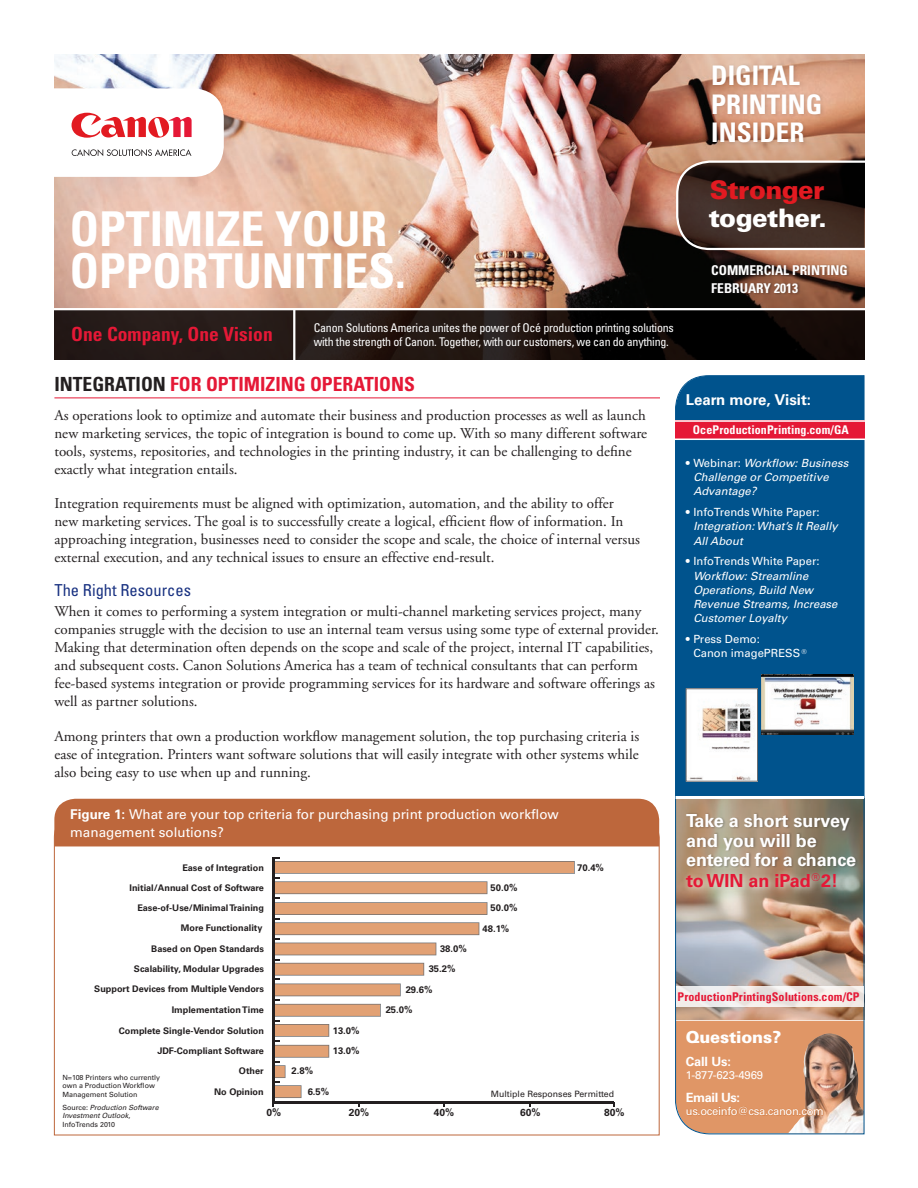
<style>
.page{position:relative;width:918px;height:1188px;background:#fff}
.page>*{position:absolute;margin:0;border:0;box-sizing:border-box;transform-origin:0 0}
.t1{font:700 condensed 48px/42px "Univers";color:#fff}
.t2{font:700 condensed 27px/28.5px "Univers";color:#fff}
.t3{font:900 25.5px "Univers";letter-spacing:-.02em;color:#fff}
.t4{font:900 25.5px "Univers";letter-spacing:-.025em;color:#e21a21}
.t5{font:700 condensed 19.5px "Univers";color:#e51836}
.t6{font:700 18px/20px "Univers";letter-spacing:-.01em;color:#fff}
.t7{font:condensed 16.5px "Univers";color:#183181}
.t8{font:900 16.5px "Univers";letter-spacing:-.01em;color:#fff}
.t9{font:15px/18px "Adobe Garamond";color:#231f20}
.t10{font:700 15px "Univers";color:#fff}
.t11{font:13.5px/18px "Univers";color:#fff}
.t12{font:700 condensed 13.5px/18px "Univers";color:#fff}
.t13{font:700 12.75px "Univers";letter-spacing:-.03em;color:#fff}
.t14{font:condensed 12px/14.4px "Univers";letter-spacing:-.02em;color:#fff}
.t15{font:700 condensed 12px "Univers";letter-spacing:.01em;color:#e51836}
.t16{font:700 condensed 12px "Univers";letter-spacing:.01em;color:#fff}
.t17{font:italic 11.25px/14.2px "Univers";color:#fff}
.t18{font:11.25px/14.2px "Univers";color:#fff}
.t19{font:11.25px "Univers";letter-spacing:-.03em;color:#fff}
.t20{font:700 10.2px "Univers";color:#231f20}
.t21{font:700 9.45px/20px "Univers";color:#231f20}
.t22{font:700 9.15px "Univers";color:#231f20}
.t23{font:8.7px "Univers";color:#231f20}
.t24{font:7.2px/8.6px "Univers";color:#231f20}
.t25{font:italic 7.2px/8.6px "Univers";color:#231f20}
.s1{color:#231f20}
.s2{font-weight:700}
.s3{font-style:normal}
.s4{color:#e51836}
</style>
<div class="page">
<hr style="left:54px;top:398px;width:606px;height:1px;background:#e51836">
<svg style="left:54px;top:818px;width:606px;height:318px"></svg>
<hr style="left:273px;top:1101px;width:341px;height:3px;background:#231f20">
<svg style="left:273px;top:857px;width:302px;height:250px"></svg>
<hr style="left:272px;top:857px;width:3px;height:246px;background:#231f20">
<div style="left:54px;top:799px;width:605px;height:47px;background:#bd673c"></div>
<img style="left:54px;top:54px;width:810px;height:306px">
<svg style="left:54px;top:88px;width:170px;height:89px"></svg>
<svg style="left:55px;top:310px;width:810px;height:50px;background:#1a120f"></svg>
<div style="left:72px;top:325px;width:202px;height:22px;background:#251b18"></div>
<div style="left:711px;top:62px;width:114px;height:84px;background:#231f20;opacity:.15"></div>
<div style="left:711px;top:263px;width:139px;height:31px;background:#231f20;opacity:.4"></div>
<svg style="left:675px;top:159px;width:190px;height:92px;background:#43322c"></svg>
<hr style="left:49px;top:308px;width:820px;height:2px;background:#fff">
<hr style="left:293px;top:309px;width:2px;height:52px;background:#fff">
<img style="left:675px;top:375px;width:190px;height:760px">
<svg style="left:676px;top:986px;width:188px;height:20px;fill:#f0ebe9"></svg>
<div style="left:675px;top:421px;width:189px;height:18px;background:#e51836"></div>
<hr style="left:674px;top:420px;width:192px;height:2px;background:#fff">
<hr style="left:672px;top:439px;width:193px;height:1px;background:#fff">
<hr style="left:676px;top:796px;width:188px;height:3px;background:#fff">
<h2 class="t2" style="left:711px;top:61px;width:113px">DIGITAL<br>PRINTING<br>INSIDER</h2>
<h1 class="t1" style="left:70px;top:207px;width:338px">OPTIMIZE YOUR<br>OPPORTUNITIES.</h1>
<h3 class="t5" style="left:71px;top:322px;width:203px">ONE COMPANY, ONE VISION</h3>
<p class="t14" style="left:314px;top:320px;width:362px">Canon Solutions America unites the power of Océ production printing solutions with the strength of Canon. Together, with our customers, we can do anything.</p>
<h3 class="t5" style="left:54px;top:372px;width:362px"><span class="s1">INTEGRATION</span> FOR OPTIMIZING OPERATIONS</h3>
<p class="t9" style="left:54px;top:406px;width:594px">As operations look to optimize and automate their business and production processes as well as launch new marketing services, the topic of integration is bound to come up. With so many different software tools, systems, repositories, and technologies in the printing industry, it can be challenging to define exactly what integration entails.</p>
<p class="t9" style="left:54px;top:495px;width:587px">Integration requirements must be aligned with optimization, automation, and the ability to offer new marketing services. The goal is to successfully create a logical, efficient flow of information. In approaching integration, businesses need to consider the scope and scale, the choice of internal versus external execution, and any technical issues to ensure an effective end-result.</p>
<p class="t7" style="left:54px;top:580px;width:138px">The Right Resources</p>
<p class="t9" style="left:54px;top:603px;width:606px">When it comes to performing a system integration or multi-channel marketing services project, many companies struggle with the decision to use an internal team versus using some type of external provider.<br>Making that determination often depends on the scope and scale of the project, internal IT capabilities, and subsequent costs. Canon Solutions America has a team of technical consultants that can perform fee-based systems integration or provide programming services for its hardware and software offerings as well as partner solutions.</p>
<p class="t9" style="left:54px;top:727px;width:586px;text-align:justify">Among printers that own a production workflow management solution, the top purchasing criteria is ease of integration. Printers want software solutions that will easily integrate with other systems while also being easy to use when up and running.</p>
<p class="t11" style="left:70px;top:805px;width:490px"><span class="s2">Figure 1:</span> What are your top criteria for purchasing print production workflow management solutions?</p>
<p class="t22" style="left:182px;top:862px;width:83px">Ease of Integration</p>
<p class="t22" style="left:130px;top:882px;width:136px">Initial/Annual Cost of Software</p>
<p class="t22" style="left:137px;top:902px;width:128px">Ease-of-Use/Minimal Training</p>
<p class="t22" style="left:181px;top:923px;width:83px">More Functionality</p>
<p class="t21" style="left:491px;top:878px;width:28px">50.0%<br>50.0%</p>
<p class="t21" style="left:483px;top:919px;width:28px">48.1%</p>
<p class="t21" style="left:577px;top:857px;width:28px">70.4%</p>
<h3 class="t4" style="left:710px;top:174px;width:116px">Stronger</h3>
<h3 class="t3" style="left:709px;top:202px;width:120px">together.</h3>
<p class="t12" style="left:711px;top:261px;width:138px">COMMERCIAL PRINTING<br>FEBRUARY 2013</p>
<p class="t10" style="left:686px;top:391px;width:127px">Learn more, Visit:</p>
<p class="t16" style="left:693px;top:423px;width:150px">OCEPRODUCTIONPRINTING.COM/GA</p>
<p class="t17" style="left:693px;top:456px;width:157px;text-indent:-7px"><span class="s3">• Webinar:</span> Workflow: Business<br>Challenge or Competitive<br>Advantage?</p>
<p class="t18" style="left:686px;top:505px;width:135px">• InfoTrends White Paper:</p>
<p class="t17" style="left:693px;top:519px;width:146px">Integration: What’s It Really<br>All About</p>
<p class="t18" style="left:686px;top:554px;width:135px">• InfoTrends White Paper:</p>
<p class="t17" style="left:693px;top:569px;width:146px">Workflow: Streamline<br>Operations, Build New<br>Revenue Streams, Increase<br>Customer Loyalty</p>
<p class="t18" style="left:693px;top:632px;width:115px;text-indent:-7px">• Press Demo:<br>Canon imagePRESS <sup>®</sup></p>
<p class="t6" style="left:686px;top:811px;width:172px">Take a short survey and you will be entered for a chance <span class="s4">to win an iPad</span><sup>®</sup><span class="s4">2!</span></p>
<p class="t22" style="left:151px;top:944px;width:114px">Based on Open Standards</p>
<p class="t22" style="left:134px;top:964px;width:132px">Scalability, Modular Upgrades</p>
<p class="t22" style="left:94px;top:984px;width:171px">Support Devices from Multiple Vendors</p>
<p class="t22" style="left:172px;top:1005px;width:94px">Implementation Time</p>
<p class="t22" style="left:119px;top:1025px;width:147px">Complete Single-Vendor Solution</p>
<p class="t22" style="left:157px;top:1045px;width:108px">JDF-Compliant Software</p>
<p class="t21" style="left:333px;top:1020px;width:28px">13.0%<br>13.0%</p>
<p class="t21" style="left:440px;top:939px;width:28px">38.0%</p>
<p class="t21" style="left:429px;top:959px;width:28px">35.2%</p>
<p class="t21" style="left:406px;top:979px;width:28px">29.6%</p>
<p class="t21" style="left:386px;top:1000px;width:28px">25.0%</p>
<p class="t24" style="left:62px;top:1073px;width:99px">N=108 Printers who currently own a Production Workflow<br>Management Solution</p>
<p class="t25" style="left:62px;top:1103px;width:98px"><span class="s3">Source:</span> Production Software<br>Investment Outlook<span class="s3">,<br>InfoTrends 2010</span></p>
<p class="t22" style="left:239px;top:1066px;width:26px">Other</p>
<p class="t21" style="left:292px;top:1061px;width:23px">2.8%</p>
<p class="t22" style="left:214px;top:1086px;width:51px">No Opinion</p>
<p class="t21" style="left:308px;top:1082px;width:23px">6.5%</p>
<p class="t23" style="left:491px;top:1088px;width:125px">Multiple Responses Permitted</p>
<p class="t20" style="left:267px;top:1106px;width:16px">0%</p>
<p class="t20" style="left:349px;top:1106px;width:22px">20%</p>
<p class="t20" style="left:434px;top:1106px;width:22px">40%</p>
<p class="t20" style="left:520px;top:1106px;width:22px">60%</p>
<p class="t20" style="left:604px;top:1106px;width:22px">80%</p>
<p class="t15" style="left:678px;top:989px;width:182px">PRODUCTIONPRINTINGSOLUTIONS.COM/CP</p>
<p class="t8" style="left:686px;top:1027px;width:97px">Questions?</p>
<p class="t13" style="left:686px;top:1054px;width:47px">Call Us:</p>
<p class="t18" style="left:686px;top:1068px;width:79px">1-877-623-4969</p>
<p class="t13" style="left:686px;top:1090px;width:56px">Email Us:</p>
<p class="t19" style="left:686px;top:1104px;width:140px">us.oceinfo@csa.canon.com</p>
</div>
